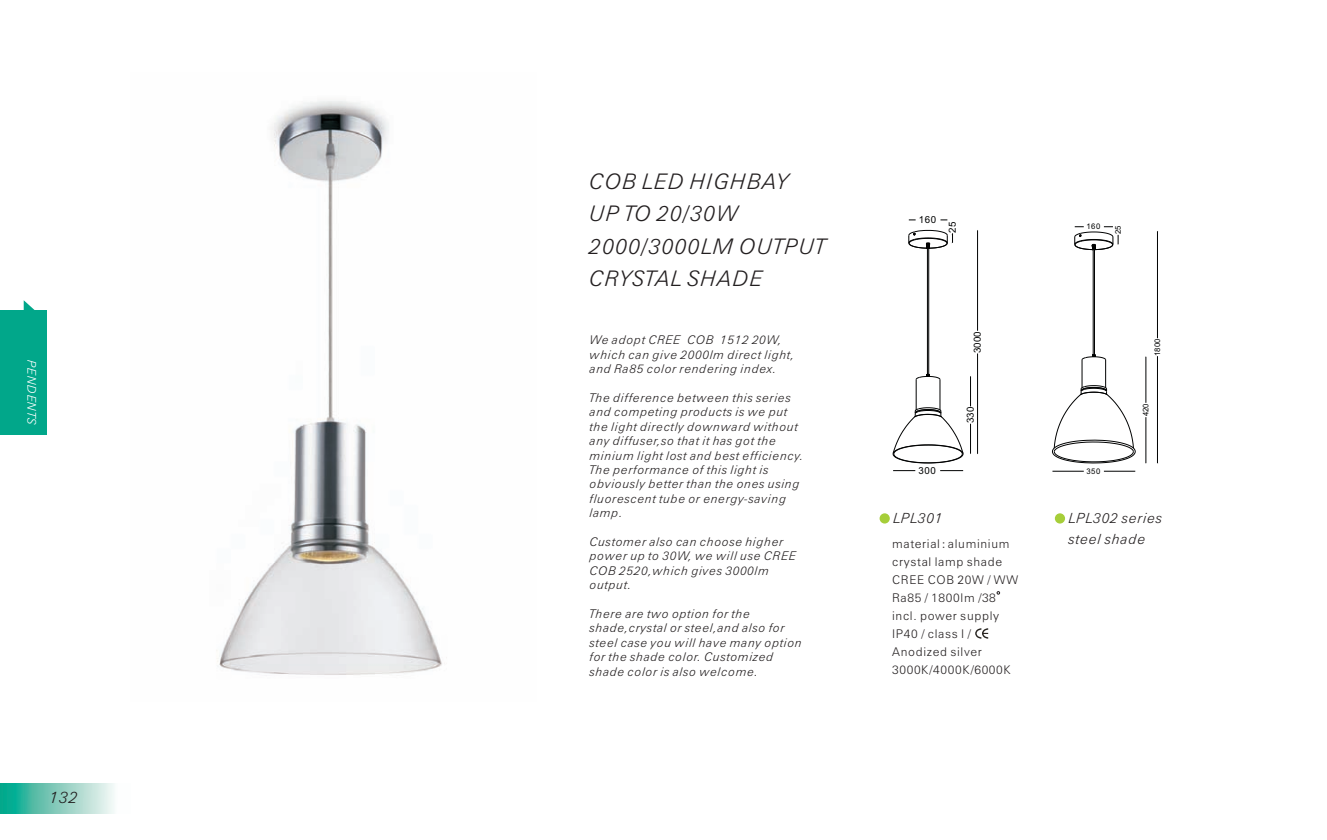
<style>
.page{position:relative;width:1327px;height:840px;background:#fff}
.page>*{position:absolute;margin:0;border:0;box-sizing:border-box;transform-origin:0 0}
.t1{font:italic 300 21.4px/32.2px "Zurich BT";letter-spacing:.055em;color:#231f20}
.t2{font:italic 300 16px "Zurich BT";color:#231f20}
.t3{font:italic 300 14px/21px "Zurich BT";letter-spacing:.055em;color:#231f20}
.t4{font:italic 300 12px/14.4px "Zurich BT";letter-spacing:.055em;color:#231f20}
.t5{font:300 12px/18px "Zurich BT";letter-spacing:.055em;color:#231f20}
.t6{font:italic 300 12px "Zurich BT";color:#fff}
.t7{font:9.8px "Arial";letter-spacing:.005em;color:#010202}
.t8{font:7.8px "Arial";color:#010202}
.s1{font-family:"Sim Sun";font-weight:400}
</style>
<div class="page">
<svg style="left:0;top:783px;width:114px;height:30px;background:#7cccbc"></svg>
<svg style="left:24px;top:300px;width:11px;height:10px"></svg>
<div style="left:0;top:310px;width:47px;height:124px;background:#01a78a"></div>
<svg style="left:975px;top:628px;width:13px;height:10px"></svg>
<div style="left:879px;top:513px;width:11px;height:10px;background:#a6ce39;border-radius:50%"></div>
<hr style="left:928px;top:248px;width:1px;height:126px;background:#010202">
<hr style="left:927px;top:248px;width:1px;height:126px;background:#010202">
<hr style="left:916px;top:379px;width:1px;height:30px;background:#010202">
<hr style="left:939px;top:379px;width:1px;height:30px;background:#010202">
<svg style="left:915px;top:373px;width:25px;height:13px"></svg>
<svg style="left:893px;top:470px;width:22px;height:1px"></svg>
<svg style="left:892px;top:407px;width:72px;height:56px"></svg>
<svg style="left:940px;top:470px;width:24px;height:1px"></svg>
<hr style="left:970px;top:423px;width:1px;height:30px;background:#010202">
<hr style="left:970px;top:376px;width:1px;height:30px;background:#010202">
<svg style="left:908px;top:230px;width:45px;height:19px"></svg>
<hr style="left:977px;top:353px;width:1px;height:100px;background:#010202">
<hr style="left:977px;top:230px;width:1px;height:100px;background:#010202">
<img style="left:216px;top:101px;width:226px;height:574px">
<hr style="left:1094px;top:249px;width:1px;height:105px;background:#010202">
<hr style="left:1093px;top:249px;width:1px;height:105px;background:#010202">
<hr style="left:1052px;top:470px;width:31px;height:1px;background:#010202">
<hr style="left:1104px;top:470px;width:31px;height:1px;background:#010202">
<svg style="left:1052px;top:354px;width:84px;height:109px"></svg>
<hr style="left:1145px;top:417px;width:1px;height:46px;background:#010202">
<hr style="left:1145px;top:356px;width:1px;height:46px;background:#010202">
<hr style="left:1157px;top:356px;width:1px;height:107px;background:#010202">
<hr style="left:1157px;top:231px;width:1px;height:107px;background:#010202">
<svg style="left:1074px;top:226px;width:45px;height:25px"></svg>
<div style="left:1055px;top:513px;width:10px;height:10px;background:#a6ce39;border-radius:50%"></div>
<p class="t6" style="left:37px;top:360px;width:66px;rotate:90deg">PENDENTS</p>
<h2 class="t2" style="left:50px;top:790px;width:30px">132</h2>
<h1 class="t1" style="left:589px;top:167px;width:237px">COB LED HIGHBAY<br>UP TO 20/30W<br>2000/3000LM OUTPUT<br>CRYSTAL SHADE</h1>
<p class="t4" style="left:590px;top:334px;width:206px">We adopt CREE COB 1512 20W, which can give 2000lm direct light, and Ra85 color rendering index.</p>
<p class="t4" style="left:590px;top:391px;width:215px">The difference between this series and competing products is we put the light directly downward without any diffuser,so that it has got the minium light lost and best efficiency.<br>The performance of this light is obviously better than the ones using fluorescent tube or energy-saving lamp.</p>
<p class="t4" style="left:590px;top:535px;width:208px">Customer also can choose higher power up to 30W, we will use CREE<br>COB 2520,which gives 3000lm output.</p>
<p class="t4" style="left:590px;top:607px;width:214px">There are two option for the shade,crystal or steel,and also for steel case you will have many option for the shade color. Customized shade color is also welcome.</p>
<p class="t7" style="left:919px;top:216px;width:19px">160</p>
<p class="t7" style="left:949px;top:232px;width:12px;rotate:-90deg">25</p>
<p class="t7" style="left:918px;top:466px;width:19px">300</p>
<p class="t7" style="left:974px;top:353px;width:23px;rotate:-90deg">3000</p>
<p class="t7" style="left:967px;top:423px;width:18px;rotate:-90deg">330</p>
<p class="t3" style="left:893px;top:509px;width:51px">LPL301</p>
<p class="t5" style="left:892px;top:535px;width:128px">material<span class="s1">:</span>aluminium crystal lamp shade<br>CREE COB 20W / WW<br>Ra85 / 1800lm /38 incl. power supply<br>IP40 / class I /<br>Anodized silver<br>3000K/4000K/6000K</p>
<p class="t8" style="left:1086px;top:224px;width:15px">160</p>
<p class="t8" style="left:1115px;top:234px;width:10px;rotate:-90deg">25</p>
<p class="t8" style="left:1086px;top:468px;width:15px">350</p>
<p class="t8" style="left:1154px;top:356px;width:19px;rotate:-90deg">1800</p>
<p class="t8" style="left:1143px;top:416px;width:14px;rotate:-90deg">420</p>
<p class="t3" style="left:1068px;top:509px;width:95px">LPL302 series steel shade</p>
</div>
